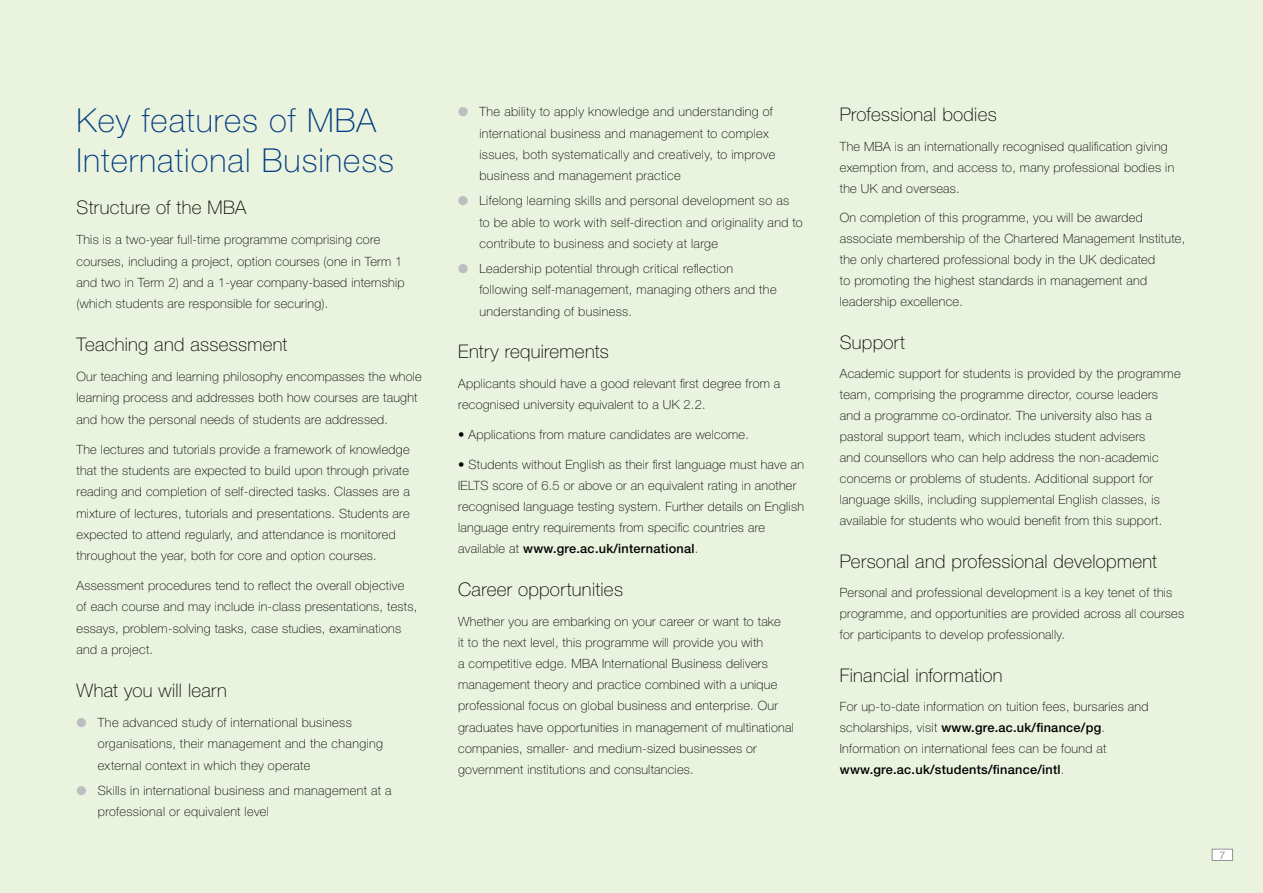
<style>
.page{position:relative;width:1263px;height:893px;background:#fff}
.page>*{position:absolute;margin:0;border:0;box-sizing:border-box;transform-origin:0 0}
.t1{font:100 33px/39.3px "Helvetica Neue";letter-spacing:.03em;color:#013a81}
.t2{font:100 18.75px "Helvetica Neue";letter-spacing:.015em;color:#000}
.t3{font:100 12.75px/21.1px "Helvetica Neue";letter-spacing:.02em;color:#000}
.t4{font:10.5px "Helvetica Neue";color:#939598}
.s1{color:#bcbec0}
.s2{font-weight:500}
</style>
<div class="page">
<div style="left:1px;top:0;width:1262px;height:893px;background:#e9f3dd"></div>
<img style="left:0;top:0;width:1px;height:274px">
<div style="left:1212px;top:849px;width:21px;height:12px;background:#fff;border:1px solid #939598"></div>
<h1 class="t1" style="left:77px;top:101px;width:319px">Key features of MBA<br>International Business</h1>
<h2 class="t2" style="left:77px;top:197px;width:171px">Structure of the MBA</h2>
<p class="t3" style="left:77px;top:229px;width:330px">This is a two-year full-time programme comprising core courses, including a project, option courses (one in Term 1 and two in Term 2) and a 1-year company-based internship (which students are responsible for securing).</p>
<h2 class="t2" style="left:77px;top:334px;width:212px">Teaching and assessment</h2>
<p class="t3" style="left:77px;top:366px;width:347px">Our teaching and learning philosophy encompasses the whole learning process and addresses both how courses are taught and how the personal needs of students are addressed.</p>
<p class="t3" style="left:77px;top:438px;width:335px">The lectures and tutorials provide a framework of knowledge that the students are expected to build upon through private reading and completion of self-directed tasks. Classes are a mixture of lectures, tutorials and presentations. Students are expected to attend regularly, and attendance is monitored throughout the year, both for core and option courses.</p>
<p class="t3" style="left:77px;top:575px;width:342px">Assessment procedures tend to reflect the overall objective of each course and may include in-class presentations, tests, essays, problem-solving tasks, case studies, examinations and a project.</p>
<h2 class="t2" style="left:77px;top:680px;width:152px">What you will learn</h2>
<p class="t3" style="left:98px;top:712px;width:287px;text-indent:-21px"><span class="s1">●</span> The advanced study of international business organisations, their management and the changing external context in which they operate</p>
<p class="t3" style="left:98px;top:780px;width:295px;text-indent:-21px"><span class="s1">●</span> Skills in international business and management at a professional or equivalent level</p>
<p class="t3" style="left:479px;top:101px;width:297px;text-indent:-21px"><span class="s1">●</span> The ability to apply knowledge and understanding of international business and management to complex issues, both systematically and creatively, to improve business and management practice</p>
<p class="t3" style="left:479px;top:190px;width:325px;text-indent:-21px"><span class="s1">●</span> Lifelong learning skills and personal development so as<br>to be able to work with self-direction and originality and to contribute to business and society at large</p>
<p class="t3" style="left:479px;top:258px;width:299px;text-indent:-21px"><span class="s1">●</span> Leadership potential through critical reflection following self-management, managing others and the understanding of business.</p>
<h2 class="t2" style="left:458px;top:341px;width:152px">Entry requirements</h2>
<p class="t3" style="left:458px;top:373px;width:324px">Applicants should have a good relevant first degree from a recognised university equivalent to a UK 2.2.</p>
<p class="t3" style="left:458px;top:424px;width:292px">• Applications from mature candidates are welcome.</p>
<p class="t3" style="left:458px;top:453px;width:347px">• Students without English as their first language must have an IELTS score of 6.5 or above or an equivalent rating in another recognised language testing system. Further details on English language entry requirements from specific countries are available at <span class="s2">www.gre.ac.uk/international</span>.</p>
<h2 class="t2" style="left:458px;top:578px;width:166px">Career opportunities</h2>
<p class="t3" style="left:458px;top:610px;width:337px">Whether you are embarking on your career or want to take<br>it to the next level, this programme will provide you with<br>a competitive edge. MBA International Business delivers management theory and practice combined with a unique professional focus on global business and enterprise. Our graduates have opportunities in management of multinational companies, smaller- and medium-sized businesses or government institutions and consultancies.</p>
<h2 class="t2" style="left:840px;top:104px;width:158px">Professional bodies</h2>
<p class="t3" style="left:840px;top:135px;width:336px">The MBA is an internationally recognised qualification giving exemption from, and access to, many professional bodies in the UK and overseas.</p>
<p class="t3" style="left:840px;top:207px;width:347px">On completion of this programme, you will be awarded associate membership of the Chartered Management Institute, the only chartered professional body in the UK dedicated<br>to promoting the highest standards in management and leadership excellence.</p>
<h2 class="t2" style="left:840px;top:331px;width:67px">Support</h2>
<p class="t3" style="left:840px;top:363px;width:342px">Academic support for students is provided by the programme team, comprising the programme director, course leaders and a programme co-ordinator. The university also has a pastoral support team, which includes student advisers<br>and counsellors who can help address the non-academic concerns or problems of students. Additional support for language skills, including supplemental English classes, is available for students who would benefit from this support.</p>
<h2 class="t2" style="left:840px;top:550px;width:319px">Personal and professional development</h2>
<p class="t3" style="left:840px;top:582px;width:346px">Personal and professional development is a key tenet of this programme, and opportunities are provided across all courses for participants to develop professionally.</p>
<h2 class="t2" style="left:840px;top:664px;width:164px">Financial information</h2>
<p class="t3" style="left:840px;top:696px;width:310px">For up-to-date information on tuition fees, bursaries and scholarships, visit <span class="s2">www.gre.ac.uk/finance/pg</span>.<br>Information on international fees can be found at <span class="s2">www.gre.ac.uk/students/finance/intl</span>.</p>
<p class="t4" style="left:1219px;top:848px;width:7px">7</p>
</div>
